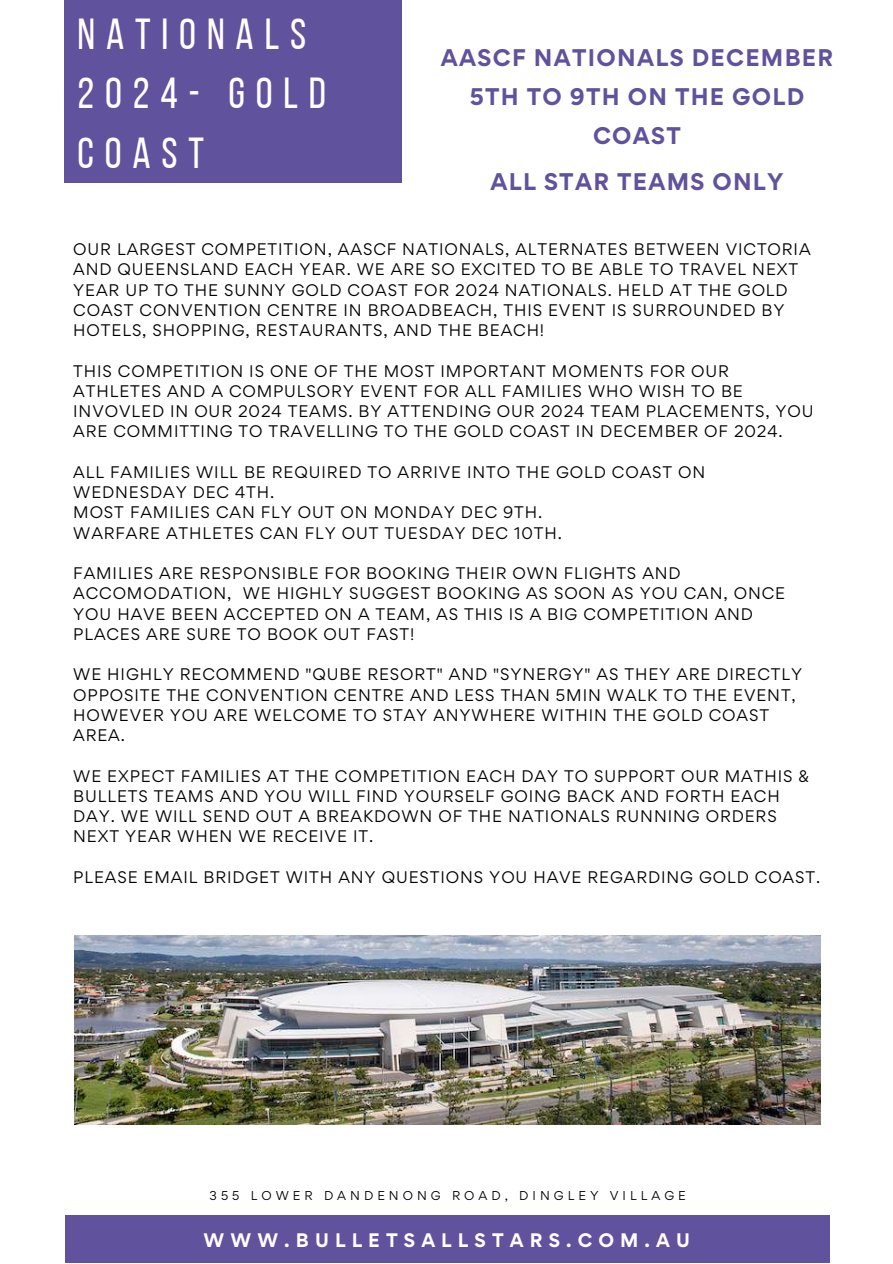
<style>
.page{position:relative;width:893px;height:1264px;background:#fff}
.page>*{position:absolute;margin:0;border:0;box-sizing:border-box;transform-origin:0 0}
.t1{font:43.35px/59.6px "Bebas Neue";letter-spacing:.25em;color:#fff}
.t2{font:700 21.45px/39px "Gordita";letter-spacing:.06em;color:#60529c;text-align:center}
.t3{font:700 17.4px "Gordita";letter-spacing:.35em;color:#fff}
.t4{font:15px/20.2px "Gordita";letter-spacing:.06em;color:#000}
.t5{font:11.4px "Gordita";letter-spacing:.35em;color:#000}
</style>
<div class="page">
<img style="left:74px;top:935px;width:746px;height:189px">
<div style="left:64px;top:0;width:337px;height:182px;background:#60529c"></div>
<div style="left:65px;top:1215px;width:764px;height:47px;background:#60529c"></div>
<h1 class="t1" style="left:77px;top:8px;width:250px">NATIONALS<br>2024- GOLD<br>COAST</h1>
<h2 class="t2" style="left:441px;top:38px;width:394px">AASCF NATIONALS DECEMBER<br>5TH TO 9TH ON THE GOLD<br>COAST</h2>
<h2 class="t2" style="left:490px;top:162px;width:295px">ALL STAR TEAMS ONLY</h2>
<p class="t4" style="left:73px;top:239px;width:738px">OUR LARGEST COMPETITION, AASCF NATIONALS, ALTERNATES BETWEEN VICTORIA AND QUEENSLAND EACH YEAR. WE ARE SO EXCITED TO BE ABLE TO TRAVEL NEXT YEAR UP TO THE SUNNY GOLD COAST FOR 2024 NATIONALS. HELD AT THE GOLD COAST CONVENTION CENTRE IN BROADBEACH, THIS EVENT IS SURROUNDED BY HOTELS, SHOPPING, RESTAURANTS, AND THE BEACH!</p>
<p class="t4" style="left:73px;top:360px;width:742px">THIS COMPETITION IS ONE OF THE MOST IMPORTANT MOMENTS FOR OUR ATHLETES AND A COMPULSORY EVENT FOR ALL FAMILIES WHO WISH TO BE INVOVLED IN OUR 2024 TEAMS. BY ATTENDING OUR 2024 TEAM PLACEMENTS, YOU ARE COMMITTING TO TRAVELLING TO THE GOLD COAST IN DECEMBER OF 2024.</p>
<p class="t4" style="left:73px;top:462px;width:633px">ALL FAMILIES WILL BE REQUIRED TO ARRIVE INTO THE GOLD COAST ON WEDNESDAY DEC 4TH.<br>MOST FAMILIES CAN FLY OUT ON MONDAY DEC 9TH.<br>WARFARE ATHLETES CAN FLY OUT TUESDAY DEC 10TH.</p>
<p class="t4" style="left:73px;top:563px;width:713px">FAMILIES ARE RESPONSIBLE FOR BOOKING THEIR OWN FLIGHTS AND ACCOMODATION, WE HIGHLY SUGGEST BOOKING AS SOON AS YOU CAN, ONCE YOU HAVE BEEN ACCEPTED ON A TEAM, AS THIS IS A BIG COMPETITION AND PLACES ARE SURE TO BOOK OUT FAST!</p>
<p class="t4" style="left:73px;top:664px;width:730px">WE HIGHLY RECOMMEND "QUBE RESORT" AND "SYNERGY" AS THEY ARE DIRECTLY OPPOSITE THE CONVENTION CENTRE AND LESS THAN 5MIN WALK TO THE EVENT, HOWEVER YOU ARE WELCOME TO STAY ANYWHERE WITHIN THE GOLD COAST AREA.</p>
<p class="t4" style="left:73px;top:765px;width:737px">WE EXPECT FAMILIES AT THE COMPETITION EACH DAY TO SUPPORT OUR MATHIS &amp; BULLETS TEAMS AND YOU WILL FIND YOURSELF GOING BACK AND FORTH EACH DAY. WE WILL SEND OUT A BREAKDOWN OF THE NATIONALS RUNNING ORDERS NEXT YEAR WHEN WE RECEIVE IT.</p>
<p class="t4" style="left:73px;top:866px;width:748px">PLEASE EMAIL BRIDGET WITH ANY QUESTIONS YOU HAVE REGARDING GOLD COAST.</p>
<p class="t5" style="left:210px;top:1188px;width:477px">355 LOWER DANDENONG ROAD, DINGLEY VILLAGE</p>
<p class="t3" style="left:204px;top:1227px;width:488px">WWW.BULLETSALLSTARS.COM.AU</p>
</div>
